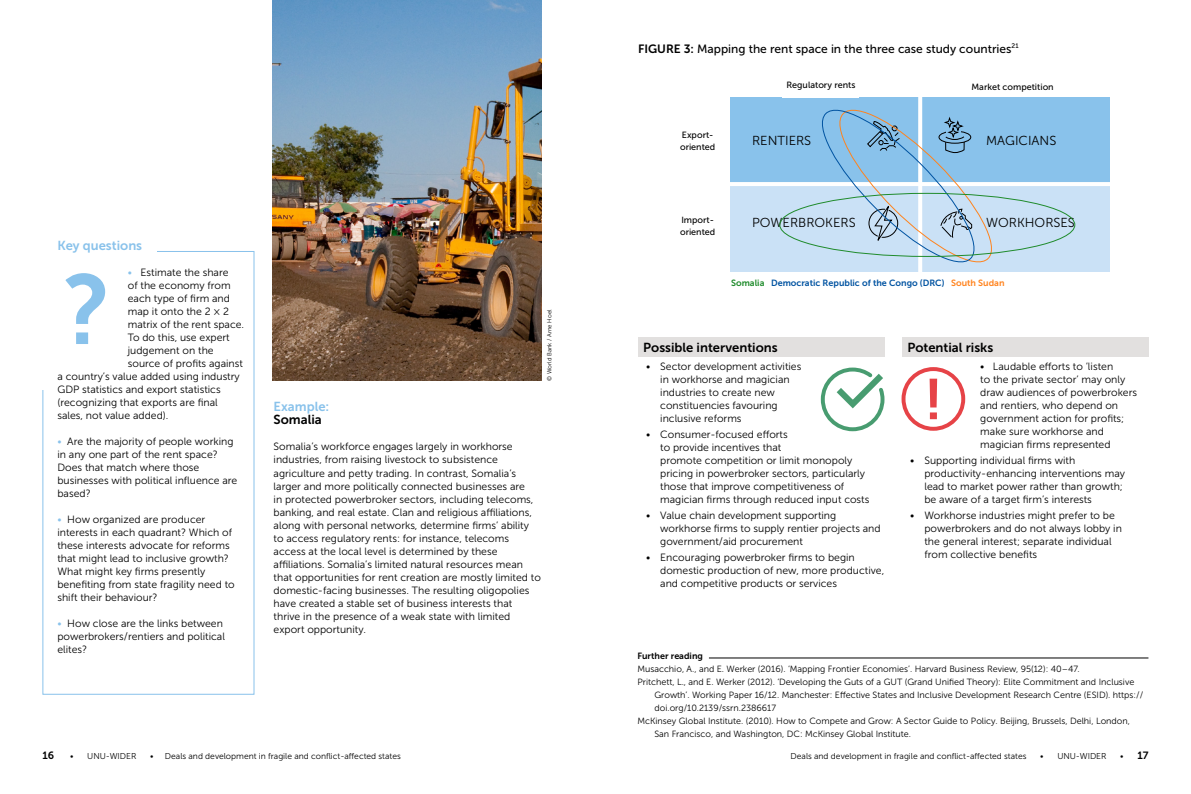
<style>
.page{position:relative;width:1191px;height:794px;background:#fff}
.page>*{position:absolute;margin:0;border:0;box-sizing:border-box;transform-origin:0 0}
.t1{font:13px "Museo Sans 700";color:#000}
.t2{font:13px "Museo Sans 300";color:#000}
.t3{font:13px "Museo Sans 700";color:#89c2eb}
.t4{font:12px "Museo Sans 500";color:#000}
.t5{font:10.5px/13px "Museo Sans 300";color:#000}
.t6{font:10.5px "Museo Sans 700";color:#000}
.t7{font:9px "Museo Sans 300";color:#000}
.t8{font:9px/12px "Museo Sans 500";color:#000}
.t9{font:9px "Museo Sans 700";color:#0053a1}
.t10{font:9px "Museo Sans 700";color:#000}
.t11{font:8.5px "Museo Sans 300";color:#000}
.t12{font:6px "Museo Sans 300";color:#000}
.s1{font-family:"Museo Sans 700"}
.s2{color:#89c2eb}
.s3{color:#1f8b2b}
.s4{color:#ff831d}
.s5{font-family:"Museo Sans 300";font-size:8.5px}
</style>
<div class="page">
<div style="left:42px;top:251px;width:212px;height:444px;background:#fff;border:1px solid #89c2eb"></div>
<div style="left:33px;top:218px;width:124px;height:172px;background:#fff"></div>
<svg style="left:65px;top:273px;width:40px;height:71px"></svg>
<div style="left:638px;top:337px;width:246px;height:20px;background:#e2e0df"></div>
<div style="left:901px;top:337px;width:247px;height:20px;background:#e2e0df"></div>
<img style="left:272px;top:0;width:269px;height:380px">
<svg style="left:730px;top:98px;width:380px;height:250px"></svg>
<svg style="left:929px;top:379px;width:8px;height:40px"></svg>
<div style="left:901px;top:367px;width:64px;height:64px;border:4px solid #e64347;border-radius:50%"></div>
<svg style="left:820px;top:367px;width:65px;height:65px"></svg>
<hr style="left:709px;top:658px;width:439px;height:1px;background:#000">
<p class="t4" style="left:638px;top:42px;width:382px"><span class="s1">FIGURE 3:</span> Mapping the rent space in the three case study countries<sup>21</sup></p>
<p class="t3" style="left:57px;top:238px;width:86px">Key questions</p>
<p class="t5" style="left:128px;top:266px;width:102px"><span class="s2">•</span> Estimate the share</p>
<p class="t5" style="left:128px;top:279px;width:104px">of the economy from</p>
<p class="t5" style="left:128px;top:292px;width:104px">each type of firm and</p>
<p class="t5" style="left:128px;top:305px;width:103px">map it onto the 2 × 2</p>
<p class="t5" style="left:128px;top:318px;width:118px">matrix of the rent space.</p>
<p class="t5" style="left:128px;top:331px;width:103px">To do this, use expert</p>
<p class="t5" style="left:128px;top:344px;width:87px">judgement on the</p>
<p class="t5" style="left:128px;top:357px;width:117px">source of profits against</p>
<p class="t5" style="left:57px;top:370px;width:184px">a country’s value added using industry</p>
<p class="t5" style="left:57px;top:383px;width:165px">GDP statistics and export statistics</p>
<p class="t5" style="left:57px;top:396px;width:162px">(recognizing that exports are final</p>
<p class="t5" style="left:57px;top:409px;width:113px">sales, not value added).</p>
<p class="t5" style="left:57px;top:435px;width:181px"><span class="s2">•</span> Are the majority of people working in any one part of the rent space?<br>Does that match where those businesses with political influence are based?</p>
<p class="t5" style="left:57px;top:513px;width:179px"><span class="s2">•</span> How organized are producer interests in each quadrant? Which of these interests advocate for reforms that might lead to inclusive growth?<br>What might key firms presently benefiting from state fragility need to shift their behaviour?</p>
<p class="t5" style="left:57px;top:617px;width:169px"><span class="s2">•</span> How close are the links between powerbrokers/rentiers and political elites?</p>
<p class="t12" style="left:546px;top:380px;width:72px;rotate:-90deg">© World Bank / Arne Hoel</p>
<p class="t3" style="left:274px;top:400px;width:57px">Example:</p>
<p class="t1" style="left:274px;top:413px;width:50px">Somalia</p>
<p class="t5" style="left:274px;top:440px;width:269px">Somalia’s workforce engages largely in workhorse industries, from raising livestock to subsistence agriculture and petty trading. In contrast, Somalia’s larger and more politically connected businesses are<br>in protected powerbroker sectors, including telecoms, banking, and real estate. Clan and religious affiliations, along with personal networks, determine firms’ ability to access regulatory rents: for instance, telecoms access at the local level is determined by these affiliations. Somalia’s limited natural resources mean that opportunities for rent creation are mostly limited to domestic-facing businesses. The resulting oligopolies have created a stable set of business interests that thrive in the presence of a weak state with limited export opportunity.</p>
<p class="t8" style="left:680px;top:128px;width:37px">Export&shy;oriented</p>
<p class="t8" style="left:786px;top:79px;width:70px">Regulatory rents</p>
<p class="t8" style="left:971px;top:81px;width:84px">Market competition</p>
<p class="t2" style="left:752px;top:133px;width:61px">RENTIERS</p>
<p class="t2" style="left:986px;top:133px;width:72px">MAGICIANS</p>
<p class="t8" style="left:680px;top:214px;width:37px">Import&shy;oriented</p>
<p class="t2" style="left:752px;top:216px;width:105px">POWERBROKERS</p>
<p class="t2" style="left:986px;top:216px;width:90px">WORKHORSES</p>
<p class="t9" style="left:731px;top:278px;width:275px"><span class="s3">Somalia</span> Democratic Republic of the Congo (DRC) <span class="s4">South Sudan</span></p>
<p class="t1" style="left:643px;top:340px;width:136px">Possible interventions</p>
<p class="t5" style="left:660px;top:360px;width:143px;text-indent:-14px">• Sector development activities in workhorse and magician industries to create new constituencies favouring inclusive reforms</p>
<p class="t5" style="left:660px;top:428px;width:211px;text-indent:-14px">• Consumer-focused efforts<br>to provide incentives that<br>promote competition or limit monopoly pricing in powerbroker sectors, particularly those that improve competitiveness of magician firms through reduced input costs</p>
<p class="t5" style="left:660px;top:509px;width:222px;text-indent:-14px">• Value chain development supporting workhorse firms to supply rentier projects and government/aid procurement</p>
<p class="t5" style="left:660px;top:550px;width:225px;text-indent:-14px">• Encouraging powerbroker firms to begin domestic production of new, more productive, and competitive products or services</p>
<p class="t1" style="left:907px;top:340px;width:87px">Potential risks</p>
<p class="t5" style="left:980px;top:360px;width:158px">• Laudable efforts to ‘listen<br>to the private sector’ may only draw audiences of powerbrokers and rentiers, who depend on government action for profits; make sure workhorse and magician firms represented</p>
<p class="t5" style="left:924px;top:454px;width:202px;text-indent:-14px">• Supporting individual firms with productivity-enhancing interventions may lead to market power rather than growth; be aware of a target firm’s interests</p>
<p class="t5" style="left:924px;top:509px;width:199px;text-indent:-14px">• Workhorse industries might prefer to be powerbrokers and do not always lobby in the general interest; separate individual from collective benefits</p>
<p class="t10" style="left:637px;top:650px;width:67px">Further reading</p>
<p class="t7" style="left:637px;top:664px;width:444px">Musacchio, A., and E. Werker (2016). ‘Mapping Frontier Economies’. Harvard Business Review, 95(12): 40–47.</p>
<p class="t7" style="left:637px;top:677px;width:498px">Pritchett, L., and E. Werker (2012). ‘Developing the Guts of a GUT (Grand Unified Theory): Elite Commitment and Inclusive</p>
<p class="t7" style="left:654px;top:690px;width:490px">Growth’. Working Paper 16/12. Manchester: Effective States and Inclusive Development Research Centre (ESID). https://</p>
<p class="t7" style="left:654px;top:703px;width:123px">doi.org/10.2139/ssrn.2386617</p>
<p class="t7" style="left:637px;top:716px;width:494px">McKinsey Global Institute. (2010). How to Compete and Grow: A Sector Guide to Policy. Beijing, Brussels, Delhi, London,</p>
<p class="t7" style="left:654px;top:729px;width:258px">San Francisco, and Washington, DC: McKinsey Global Institute.</p>
<p class="t6" style="left:43px;top:750px;width:13px">16</p>
<p class="t11" style="left:70px;top:752px;width:68px">• UNU-WIDER</p>
<p class="t11" style="left:150px;top:752px;width:252px">• Deals and development in fragile and conflict-affected states</p>
<p class="t11" style="left:790px;top:752px;width:237px">Deals and development in fragile and conflict-affected states</p>
<p class="t11" style="left:1040px;top:752px;width:68px">• UNU-WIDER</p>
<p class="t6" style="left:1120px;top:750px;width:30px"><span class="s5">•</span> 17</p>
</div>
